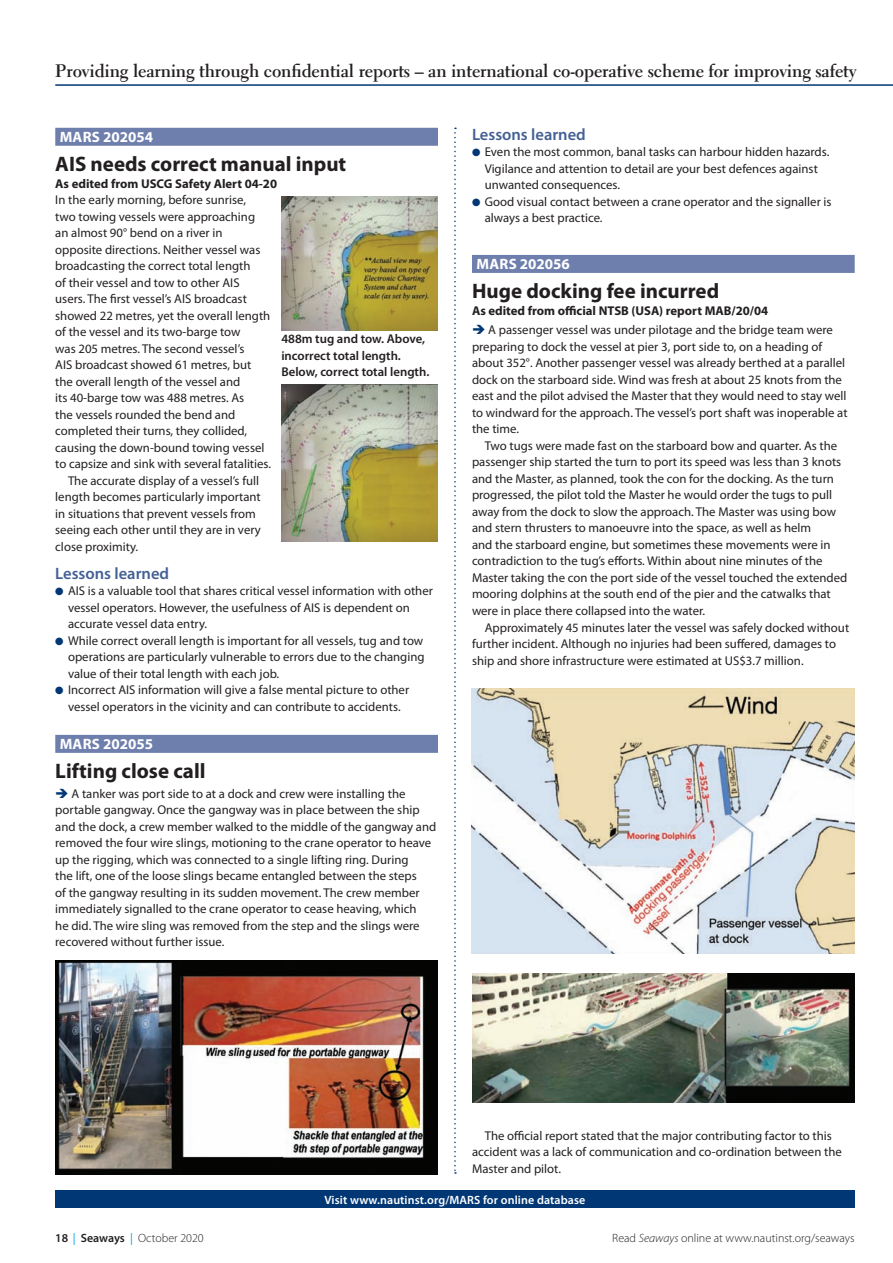
<style>
.page{position:relative;width:893px;height:1263px;background:#fff}
.page>*{position:absolute;margin:0;border:0;box-sizing:border-box;transform-origin:0 0}
.t1{font:700 21px "Myriad Pro";color:#231f20}
.t2{font:700 18px "Electra LT Std";letter-spacing:-.005em;color:#231f20}
.t3{font:600 16.5px "Myriad Pro";color:#435f94}
.t4{font:700 15px "Myriad Pro";color:#fff}
.t5{font:12.75px/16.5px "Myriad Pro";color:#231f20}
.t6{font:700 12.75px "Myriad Pro";color:#231f20}
.t7{font:600 12.75px/16.5px "Myriad Pro";color:#231f20}
.t8{font:300 12px "Myriad Pro";color:#231f20}
.t9{font:600 12px "Myriad Pro";letter-spacing:.01em;color:#fff}
.s1{color:#013775}
.s2{font-weight:600}
.s3{font-weight:400;color:#00a5e3}
.s4{font-style:italic}
</style>
<div class="page">
<hr style="left:892px;top:0;width:1px;height:1263px;background:#f9f2e4">
<svg style="left:454px;top:128px;width:2px;height:1046px"></svg>
<hr style="left:55px;top:84px;width:838px;height:2px;background:#013775">
<div style="left:55px;top:1191px;width:800px;height:17px;background:#013775"></div>
<div style="left:55px;top:128px;width:383px;height:18px;background:#6e7fad"></div>
<div style="left:55px;top:735px;width:383px;height:18px;background:#6e7fad"></div>
<div style="left:472px;top:255px;width:383px;height:18px;background:#6e7fad"></div>
<img style="left:281px;top:197px;width:157px;height:133px">
<img style="left:281px;top:385px;width:157px;height:157px">
<img style="left:55px;top:960px;width:383px;height:215px">
<img style="left:472px;top:973px;width:383px;height:130px">
<img style="left:472px;top:688px;width:383px;height:265px">
<p class="t2" style="left:55px;top:60px;width:803px">Providing learning through confidential reports – an international co-operative scheme for improving safety</p>
<p class="t4" style="left:60px;top:127px;width:95px">MARS 202054</p>
<p class="t1" style="left:55px;top:151px;width:293px">AIS needs correct manual input</p>
<p class="t6" style="left:55px;top:175px;width:223px">As edited from USCG Safety Alert 04-20</p>
<p class="t5" style="left:55px;top:192px;width:192px">In the early morning, before sunrise,</p>
<p class="t5" style="left:55px;top:208px;width:201px">two towing vessels were approaching</p>
<p class="t5" style="left:55px;top:225px;width:169px">an almost 90° bend on a river in</p>
<p class="t5" style="left:55px;top:241px;width:207px">opposite directions. Neither vessel was</p>
<p class="t5" style="left:55px;top:258px;width:197px">broadcasting the correct total length</p>
<p class="t5" style="left:55px;top:274px;width:186px">of their vessel and tow to other AIS</p>
<p class="t5" style="left:55px;top:291px;width:193px">users. The first vessel’s AIS broadcast</p>
<p class="t5" style="left:55px;top:307px;width:217px">showed 22 metres, yet the overall length</p>
<p class="t5" style="left:55px;top:324px;width:187px">of the vessel and its two-barge tow</p>
<p class="t5" style="left:55px;top:340px;width:191px">was 205 metres. The second vessel’s</p>
<p class="t5" style="left:55px;top:357px;width:198px">AIS broadcast showed 61 metres, but</p>
<p class="t5" style="left:55px;top:373px;width:187px">the overall length of the vessel and</p>
<p class="t5" style="left:55px;top:390px;width:191px">its 40-barge tow was 488 metres. As</p>
<p class="t5" style="left:55px;top:406px;width:182px">the vessels rounded the bend and</p>
<p class="t5" style="left:55px;top:423px;width:193px">completed their turns, they collided,</p>
<p class="t5" style="left:55px;top:439px;width:211px">causing the down-bound towing vessel</p>
<p class="t5" style="left:55px;top:456px;width:217px">to capsize and sink with several fatalities.</p>
<p class="t5" style="left:68px;top:472px;width:193px">The accurate display of a vessel’s full</p>
<p class="t5" style="left:55px;top:489px;width:207px">length becomes particularly important</p>
<p class="t5" style="left:55px;top:505px;width:202px">in situations that prevent vessels from</p>
<p class="t5" style="left:55px;top:522px;width:207px">seeing each other until they are in very</p>
<p class="t5" style="left:55px;top:538px;width:84px">close proximity.</p>
<p class="t3" style="left:55px;top:563px;width:115px">Lessons learned</p>
<p class="t5" style="left:68px;top:583px;width:366px;text-indent:-13px"><span class="s1">●</span> AIS is a valuable tool that shares critical vessel information with other vessel operators. However, the usefulness of AIS is dependent on accurate vessel data entry.</p>
<p class="t5" style="left:68px;top:632px;width:358px;text-align:justify;text-indent:-13px"><span class="s1">●</span> While correct overall length is important for all vessels, tug and tow operations are particularly vulnerable to errors due to the changing value of their total length with each job.</p>
<p class="t5" style="left:55px;top:682px;width:355px;text-align:center"><span class="s1">●</span> Incorrect AIS information will give a false mental picture to other vessel operators in the vicinity and can contribute to accidents.</p>
<p class="t4" style="left:60px;top:734px;width:95px">MARS 202055</p>
<p class="t1" style="left:55px;top:758px;width:152px">Lifting close call</p>
<p class="t5" style="left:55px;top:785px;width:383px"><span class="s1">➔</span> A tanker was port side to at a dock and crew were installing the portable gangway. Once the gangway was in place between the ship and the dock, a crew member walked to the middle of the gangway and removed the four wire slings, motioning to the crane operator to heave up the rigging, which was connected to a single lifting ring. During<br>the lift, one of the loose slings became entangled between the steps<br>of the gangway resulting in its sudden movement. The crew member immediately signalled to the crane operator to cease heaving, which<br>he did. The wire sling was removed from the step and the slings were recovered without further issue.</p>
<p class="t7" style="left:281px;top:330px;width:150px">488m tug and tow. Above, incorrect total length.<br>Below, correct total length.</p>
<p class="t3" style="left:472px;top:124px;width:115px">Lessons learned</p>
<p class="t5" style="left:485px;top:144px;width:346px;text-indent:-13px"><span class="s1">●</span> Even the most common, banal tasks can harbour hidden hazards.<br>Vigilance and attention to detail are your best defences against unwanted consequences.</p>
<p class="t5" style="left:485px;top:193px;width:348px;text-indent:-13px"><span class="s1">●</span> Good visual contact between a crane operator and the signaller is always a best practice.</p>
<p class="t4" style="left:476px;top:254px;width:95px">MARS 202056</p>
<p class="t1" style="left:472px;top:278px;width:249px">Huge docking fee incurred</p>
<p class="t6" style="left:472px;top:302px;width:298px">As edited from official NTSB (USA) report MAB/20/04</p>
<p class="t5" style="left:472px;top:322px;width:362px"><span class="s1">➔</span> A passenger vessel was under pilotage and the bridge team were</p>
<p class="t5" style="left:472px;top:338px;width:352px">preparing to dock the vessel at pier 3, port side to, on a heading of</p>
<p class="t5" style="left:472px;top:355px;width:375px">about 352°. Another passenger vessel was already berthed at a parallel</p>
<p class="t5" style="left:472px;top:371px;width:371px">dock on the starboard side. Wind was fresh at about 25 knots from the</p>
<p class="t5" style="left:472px;top:388px;width:376px">east and the pilot advised the Master that they would need to stay well</p>
<p class="t5" style="left:472px;top:404px;width:377px">to windward for the approach. The vessel’s port shaft was inoperable at</p>
<p class="t5" style="left:472px;top:421px;width:49px">the time.</p>
<p class="t5" style="left:485px;top:437px;width:354px">Two tugs were made fast on the starboard bow and quarter. As the</p>
<p class="t5" style="left:472px;top:454px;width:371px">passenger ship started the turn to port its speed was less than 3 knots</p>
<p class="t5" style="left:472px;top:470px;width:363px">and the Master, as planned, took the con for the docking. As the turn</p>
<p class="t5" style="left:472px;top:487px;width:362px">progressed, the pilot told the Master he would order the tugs to pull</p>
<p class="t5" style="left:472px;top:503px;width:366px">away from the dock to slow the approach. The Master was using bow</p>
<p class="t5" style="left:472px;top:520px;width:341px">and stern thrusters to manoeuvre into the space, as well as helm</p>
<p class="t5" style="left:472px;top:536px;width:360px">and the starboard engine, but sometimes these movements were in</p>
<p class="t5" style="left:472px;top:553px;width:352px">contradiction to the tug’s efforts. Within about nine minutes of the</p>
<p class="t5" style="left:472px;top:569px;width:377px">Master taking the con the port side of the vessel touched the extended</p>
<p class="t5" style="left:472px;top:586px;width:360px">mooring dolphins at the south end of the pier and the catwalks that</p>
<p class="t5" style="left:472px;top:602px;width:235px">were in place there collapsed into the water.</p>
<p class="t5" style="left:485px;top:619px;width:366px">Approximately 45 minutes later the vessel was safely docked without</p>
<p class="t5" style="left:472px;top:635px;width:365px">further incident. Although no injuries had been suffered, damages to</p>
<p class="t5" style="left:472px;top:652px;width:333px">ship and shore infrastructure were estimated at US$3.7 million.</p>
<p class="t5" style="left:472px;top:1127px;width:371px;text-indent:13px">The official report stated that the major contributing factor to this accident was a lack of communication and co-ordination between the<br>Master and pilot.</p>
<p class="t9" style="left:324px;top:1192px;width:262px">Visit www.nautinst.org/MARS for online database</p>
<p class="t8" style="left:55px;top:1231px;width:150px"><span class="s2">18</span> <span class="s3">|</span> <span class="s2">Seaways</span> <span class="s3">|</span> October 2020</p>
<p class="t8" style="left:612px;top:1231px;width:244px">Read <span class="s4">Seaways</span> online at www.nautinst.org/seaways</p>
</div>
